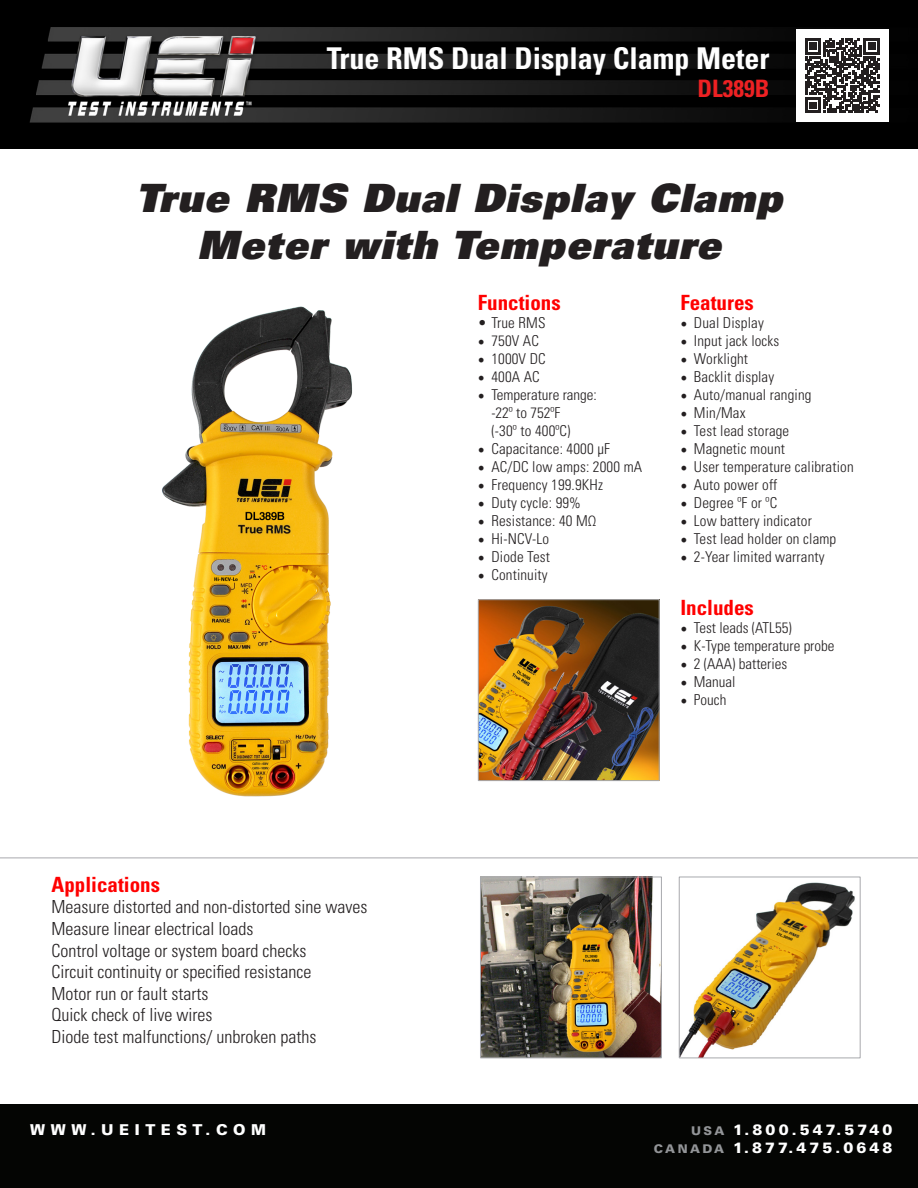
<style>
.page{position:relative;width:918px;height:1188px;background:#fff}
.page>*{position:absolute;margin:0;border:0;box-sizing:border-box;transform-origin:0 0}
.t1{font:39px/46.8px "Univers LT Std X Black Obl";letter-spacing:.03em;color:#231f20;text-align:center}
.t2{font:700 condensed 30px "Univers LT Std";color:#fff}
.t3{font:700 condensed 24px "Univers LT Std";color:#ee2123}
.t4{font:700 condensed 21px "Univers LT Std";color:#f00}
.t5{font:300 condensed 18px "Univers LT Std";color:#231f20}
.t6{font:300 condensed 15px/18px "Univers LT Std";letter-spacing:.01em;color:#231f20}
.t7{font:900 15px/18px "Univers LT Std";letter-spacing:.2em;color:#fff;text-align:right}
.t8{font:900 15px "Univers LT Std";letter-spacing:.37em;color:#fff}
.s1{font-family:"Minion Pro";font-weight:400;font-stretch:normal;font-size:18px}
.s2{font-size:12px;color:#939598}
</style>
<div class="page">
<div style="left:0;top:1104px;width:918px;height:84px;background:#040503"></div>
<img style="left:0;top:0;width:918px;height:148px">
<div style="left:796px;top:29px;width:93px;height:93px;background:#fff"></div>
<svg style="left:805px;top:38px;width:75px;height:75px"></svg>
<img style="left:162px;top:306px;width:191px;height:491px">
<img style="left:482px;top:879px;width:178px;height:177px">
<div style="left:480px;top:877px;width:182px;height:181px;border:1px solid #a8a9ad"></div>
<img style="left:681px;top:882px;width:174px;height:174px">
<div style="left:679px;top:877px;width:182px;height:181px;border:1px solid #a8a9ad"></div>
<hr style="left:0;top:858px;width:918px;height:1px;background:#a8a9ad">
<img style="left:480px;top:601px;width:178px;height:178px">
<div style="left:478px;top:599px;width:182px;height:182px;border:1px solid #a8a9ad"></div>
<p class="t2" style="left:327px;top:39px;width:444px">True RMS Dual Display Clamp Meter</p>
<p class="t3" style="left:698px;top:74px;width:73px">DL389B</p>
<p class="t1" style="left:136px;top:174px;width:648px">True RMS Dual Display Clamp<br>Meter with Temperature</p>
<p class="t4" style="left:680px;top:290px;width:75px">Features</p>
<p class="t6" style="left:680px;top:314px;width:85px"><span class="s1">•</span> Dual Display</p>
<p class="t6" style="left:680px;top:332px;width:101px"><span class="s1">•</span> Input jack locks</p>
<p class="t6" style="left:680px;top:350px;width:69px"><span class="s1">•</span> Worklight</p>
<p class="t6" style="left:680px;top:368px;width:95px"><span class="s1">•</span> Backlit display</p>
<p class="t6" style="left:680px;top:386px;width:133px"><span class="s1">•</span> Auto/manual ranging</p>
<p class="t6" style="left:680px;top:404px;width:67px"><span class="s1">•</span> Min/Max</p>
<p class="t6" style="left:680px;top:422px;width:110px"><span class="s1">•</span> Test lead storage</p>
<p class="t6" style="left:680px;top:440px;width:106px"><span class="s1">•</span> Magnetic mount</p>
<p class="t6" style="left:680px;top:458px;width:175px"><span class="s1">•</span> User temperature calibration</p>
<p class="t6" style="left:680px;top:476px;width:99px"><span class="s1">•</span> Auto power off</p>
<p class="t6" style="left:680px;top:494px;width:98px"><span class="s1">•</span> Degree ºF or ºC</p>
<p class="t6" style="left:680px;top:512px;width:133px"><span class="s1">•</span> Low battery indicator</p>
<p class="t6" style="left:680px;top:530px;width:157px"><span class="s1">•</span> Test lead holder on clamp</p>
<p class="t6" style="left:680px;top:548px;width:146px"><span class="s1">•</span> 2-Year limited warranty</p>
<p class="t4" style="left:478px;top:290px;width:84px">Functions</p>
<p class="t6" style="left:478px;top:314px;width:69px">• True RMS</p>
<p class="t6" style="left:478px;top:332px;width:63px"><span class="s1">•</span> 750V AC</p>
<p class="t6" style="left:478px;top:350px;width:69px"><span class="s1">•</span> 1000V DC</p>
<p class="t6" style="left:478px;top:368px;width:63px"><span class="s1">•</span> 400A AC</p>
<p class="t6" style="left:491px;top:386px;width:107px;text-indent:-14px"><span class="s1">•</span> Temperature range: -22º to 752ºF<br>(-30º to 400ºC)</p>
<p class="t6" style="left:478px;top:440px;width:134px"><span class="s1">•</span> Capacitance: 4000 µF</p>
<p class="t6" style="left:478px;top:458px;width:166px"><span class="s1">•</span> AC/DC low amps: 2000 mA</p>
<p class="t6" style="left:478px;top:476px;width:127px"><span class="s1">•</span> Frequency 199.9KHz</p>
<p class="t6" style="left:478px;top:494px;width:105px"><span class="s1">•</span> Duty cycle: 99%</p>
<p class="t6" style="left:478px;top:512px;width:120px"><span class="s1">•</span> Resistance: 40 MΩ</p>
<p class="t6" style="left:478px;top:530px;width:73px"><span class="s1">•</span> Hi-NCV-Lo</p>
<p class="t6" style="left:478px;top:548px;width:74px"><span class="s1">•</span> Diode Test</p>
<p class="t6" style="left:478px;top:566px;width:71px"><span class="s1">•</span> Continuity</p>
<p class="t4" style="left:52px;top:871px;width:110px">Applications</p>
<p class="t5" style="left:52px;top:896px;width:317px">Measure distorted and non-distorted sine waves</p>
<p class="t5" style="left:52px;top:918px;width:203px">Measure linear electrical loads</p>
<p class="t5" style="left:52px;top:939px;width:256px">Control voltage or system board checks</p>
<p class="t5" style="left:52px;top:961px;width:261px">Circuit continuity or specified resistance</p>
<p class="t5" style="left:52px;top:983px;width:158px">Motor run or fault starts</p>
<p class="t5" style="left:52px;top:1004px;width:162px">Quick check of live wires</p>
<p class="t5" style="left:52px;top:1026px;width:266px">Diode test malfunctions/ unbroken paths</p>
<p class="t4" style="left:680px;top:594px;width:75px">Includes</p>
<p class="t6" style="left:680px;top:618px;width:113px"><span class="s1">•</span> Test leads (ATL55)</p>
<p class="t6" style="left:680px;top:636px;width:156px"><span class="s1">•</span> K-Type temperature probe</p>
<p class="t6" style="left:680px;top:654px;width:108px"><span class="s1">•</span> 2 (AAA) batteries</p>
<p class="t6" style="left:680px;top:672px;width:57px"><span class="s1">•</span> Manual</p>
<p class="t6" style="left:680px;top:690px;width:47px"><span class="s1">•</span> Pouch</p>
<p class="t8" style="left:30px;top:1120px;width:237px">WWW.UEITEST.COM</p>
<p class="t7" style="left:654px;top:1121px;width:240px"><span class="s2">USA</span> 1.800.547.5740<br><span class="s2">CANADA</span> 1.877.475.0648</p>
</div>
